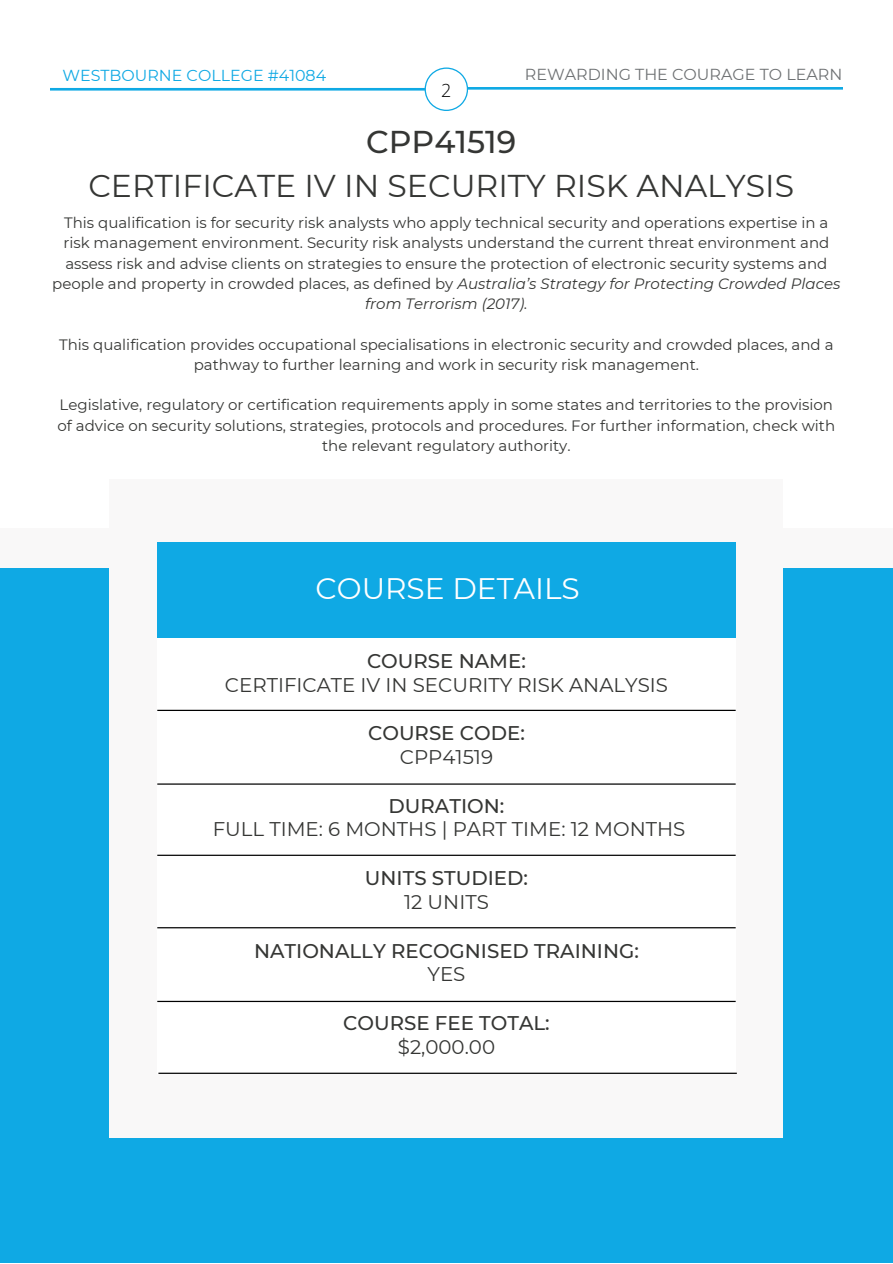
<style>
.page{position:relative;width:893px;height:1264px;background:#fff}
.page>*{position:absolute;margin:0;border:0;box-sizing:border-box;transform-origin:0 0}
.t1{font:31.5px "Montserrat";color:#353634}
.t2{font:500 31.5px "Montserrat";color:#353634}
.t3{font:29.7px "Montserrat";color:#fff}
.t4{font:19.8px "Montserrat";color:#353634}
.t5{font:500 19.8px "Montserrat";color:#353634}
.t6{font:300 18px "Open Sans";color:#000}
.t7{font:15.9px "Montserrat";color:#6e7173}
.t8{font:15.9px "Montserrat";color:#0fa9e4}
.t9{font:15px/20.2px "Montserrat";color:#353634;text-align:center}
.s1{font-style:italic}
</style>
<div class="page">
<svg style="left:50px;top:67px;width:792px;height:44px"></svg>
<div style="left:0;top:567px;width:892px;height:695px;background:#0fa9e4"></div>
<div style="left:0;top:528px;width:892px;height:39px;background:#f9f8f8"></div>
<div style="left:109px;top:478px;width:674px;height:659px;background:#f9f8f8"></div>
<div style="left:157px;top:542px;width:578px;height:96px;background:#0fa9e4"></div>
<div style="left:157px;top:638px;width:578px;height:73px;background:#fff"></div>
<div style="left:157px;top:711px;width:578px;height:72px;background:#fff"></div>
<hr style="left:157px;top:709px;width:578px;height:2px;background:#000">
<div style="left:157px;top:783px;width:578px;height:72px;background:#fff"></div>
<hr style="left:157px;top:783px;width:578px;height:1px;background:#000">
<div style="left:157px;top:855px;width:578px;height:73px;background:#fff"></div>
<hr style="left:157px;top:854px;width:578px;height:1px;background:#000">
<div style="left:157px;top:928px;width:578px;height:72px;background:#fff"></div>
<hr style="left:157px;top:927px;width:578px;height:1px;background:#000">
<div style="left:157px;top:1000px;width:578px;height:73px;background:#fff"></div>
<hr style="left:157px;top:1000px;width:578px;height:2px;background:#000">
<hr style="left:158px;top:1072px;width:578px;height:1px;background:#000">
<p class="t8" style="left:62px;top:66px;width:265px">WESTBOURNE COLLEGE #41084</p>
<p class="t6" style="left:441px;top:77px;width:12px">2</p>
<p class="t7" style="left:525px;top:65px;width:319px">REWARDING THE COURAGE TO LEARN</p>
<p class="t2" style="left:366px;top:122px;width:152px">CPP41519</p>
<p class="t1" style="left:88px;top:166px;width:707px">CERTIFICATE IV IN SECURITY RISK ANALYSIS</p>
<p class="t9" style="left:52px;top:213px;width:789px">This qualification is for security risk analysts who apply technical security and operations expertise in a risk management environment. Security risk analysts understand the current threat environment and assess risk and advise clients on strategies to ensure the protection of electronic security systems and people and property in crowded places, as defined by <span class="s1">Australia’s Strategy for Protecting Crowded Places from Terrorism (2017).</span></p>
<p class="t9" style="left:59px;top:334px;width:775px">This qualification provides occupational specialisations in electronic security and crowded places, and a pathway to further learning and work in security risk management.</p>
<p class="t9" style="left:57px;top:395px;width:779px">Legislative, regulatory or certification requirements apply in some states and territories to the provision of advice on security solutions, strategies, protocols and procedures. For further information, check with the relevant regulatory authority.</p>
<p class="t3" style="left:315px;top:570px;width:266px">COURSE DETAILS</p>
<p class="t5" style="left:367px;top:648px;width:160px">COURSE NAME:</p>
<p class="t4" style="left:225px;top:672px;width:444px">CERTIFICATE IV IN SECURITY RISK ANALYSIS</p>
<p class="t5" style="left:368px;top:721px;width:158px">COURSE CODE:</p>
<p class="t4" style="left:400px;top:744px;width:95px">CPP41519</p>
<p class="t5" style="left:388px;top:794px;width:117px">DURATION:</p>
<p class="t4" style="left:213px;top:817px;width:474px">FULL TIME: 6 MONTHS | PART TIME: 12 MONTHS</p>
<p class="t5" style="left:365px;top:866px;width:164px">UNITS STUDIED:</p>
<p class="t4" style="left:404px;top:889px;width:86px">12 UNITS</p>
<p class="t5" style="left:254px;top:938px;width:386px">NATIONALLY RECOGNISED TRAINING:</p>
<p class="t4" style="left:427px;top:962px;width:39px">YES</p>
<p class="t5" style="left:343px;top:1010px;width:208px">COURSE FEE TOTAL:</p>
<p class="t4" style="left:398px;top:1034px;width:99px">$2,000.00</p>
</div>
